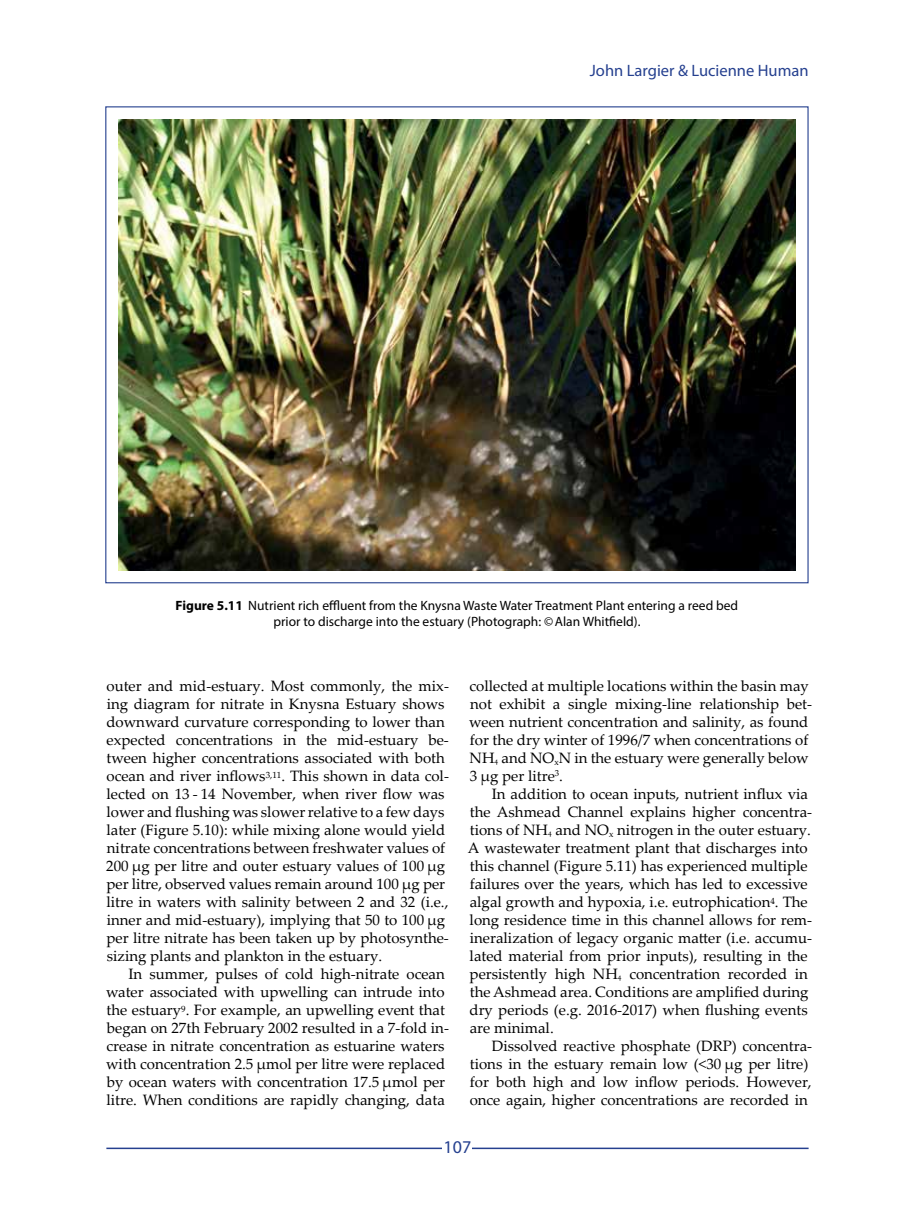
<style>
.page{position:relative;width:915px;height:1212px;background:#fff}
.page>*{position:absolute;margin:0;border:0;box-sizing:border-box;transform-origin:0 0}
.t1{font:18px "Myriad Pro";color:#25408f}
.t2{font:16.5px "Myriad Pro";color:#25408f}
.t3{font:15px/18px "Palatino Linotype";color:#000}
.t4{font:13.5px/16.2px "Myriad Pro";color:#000;text-align:center}
.s1{font-weight:700}
.s2{font-size:7.5px}
</style>
<div class="page">
<hr style="left:106px;top:1147px;width:702px;height:2px;background:#25408f">
<div style="left:442px;top:1140px;width:30px;height:14px;background:#fff"></div>
<img style="left:118px;top:119px;width:677px;height:451px">
<p class="t2" style="left:589px;top:60px;width:220px">John Largier &amp; Lucienne Human</p>
<p class="t4" style="left:175px;top:597px;width:564px"><span class="s1">Figure 5.11</span> Nutrient rich effluent from the Knysna Waste Water Treatment Plant entering a reed bed prior to discharge into the estuary (Photograph: ©Alan Whitfield).</p>
<p class="t3" style="left:106px;top:676px;width:344px">outer and mid-estuary. Most commonly, the mix&shy;ing diagram for nitrate in Knysna Estuary shows downward curvature corresponding to lower than expected concentrations in the mid-estuary be&shy;tween higher concentrations associated with both ocean and river inflows<sup>3,11</sup>. This shown in data col&shy;lected on 13 - 14 November, when river flow was lower and flushing was slower relative to a few days later (Figure 5.10): while mixing alone would yield nitrate concentrations between freshwater values of 200 µg per litre and outer estuary values of 100 µg per litre, observed values remain around 100 µg per litre in waters with salinity between 2 and 32 (i.e., inner and mid-estuary), implying that 50 to 100 µg per litre nitrate has been taken up by photosynthe&shy;sizing plants and plankton in the estuary.</p>
<p class="t3" style="left:106px;top:964px;width:344px;text-indent:22px">In summer, pulses of cold high-nitrate ocean water associated with upwelling can intrude into the estuary<sup>9</sup>. For example, an upwelling event that began on 27th February 2002 resulted in a 7-fold in&shy;crease in nitrate concentration as estuarine waters with concentration 2.5 µmol per litre were replaced by ocean waters with concentration 17.5 µmol per litre. When conditions are rapidly changing, data</p>
<p class="t3" style="left:469px;top:676px;width:344px">collected at multiple locations within the basin may not exhibit a single mixing-line relationship bet&shy;ween nutrient concentration and salinity, as found for the dry winter of 1996/7 when concentrations of NH<span class="s2">4</span> and NO<sub>X</sub>N in the estuary were generally below 3 µg per litre<sup>3</sup>.</p>
<p class="t3" style="left:467px;top:784px;width:346px;text-indent:24px">In addition to ocean inputs, nutrient influx via the Ashmead Channel explains higher concentra&shy;tions of NH<span class="s2">4</span> and NO<sub>X</sub> nitrogen in the outer estuary.<br>A wastewater treatment plant that discharges into this channel (Figure 5.11) has experienced multiple failures over the years, which has led to excessive algal growth and hypoxia, i.e. eutrophication<sup>4</sup>. The long residence time in this channel allows for rem&shy;ineralization of legacy organic matter (i.e. accumu&shy;lated material from prior inputs), resulting in the persistently high NH<span class="s2">4</span> concentration recorded in the Ashmead area. Conditions are amplified during dry periods (e.g. 2016-2017) when flushing events are minimal.</p>
<p class="t3" style="left:469px;top:1036px;width:344px;text-indent:22px">Dissolved reactive phosphate (DRP) concentra&shy;tions in the estuary remain low (&lt;30 µg per litre) for both high and low inflow periods. However, once again, higher concentrations are recorded in</p>
<p class="t1" style="left:443px;top:1136px;width:29px">107</p>
</div>
